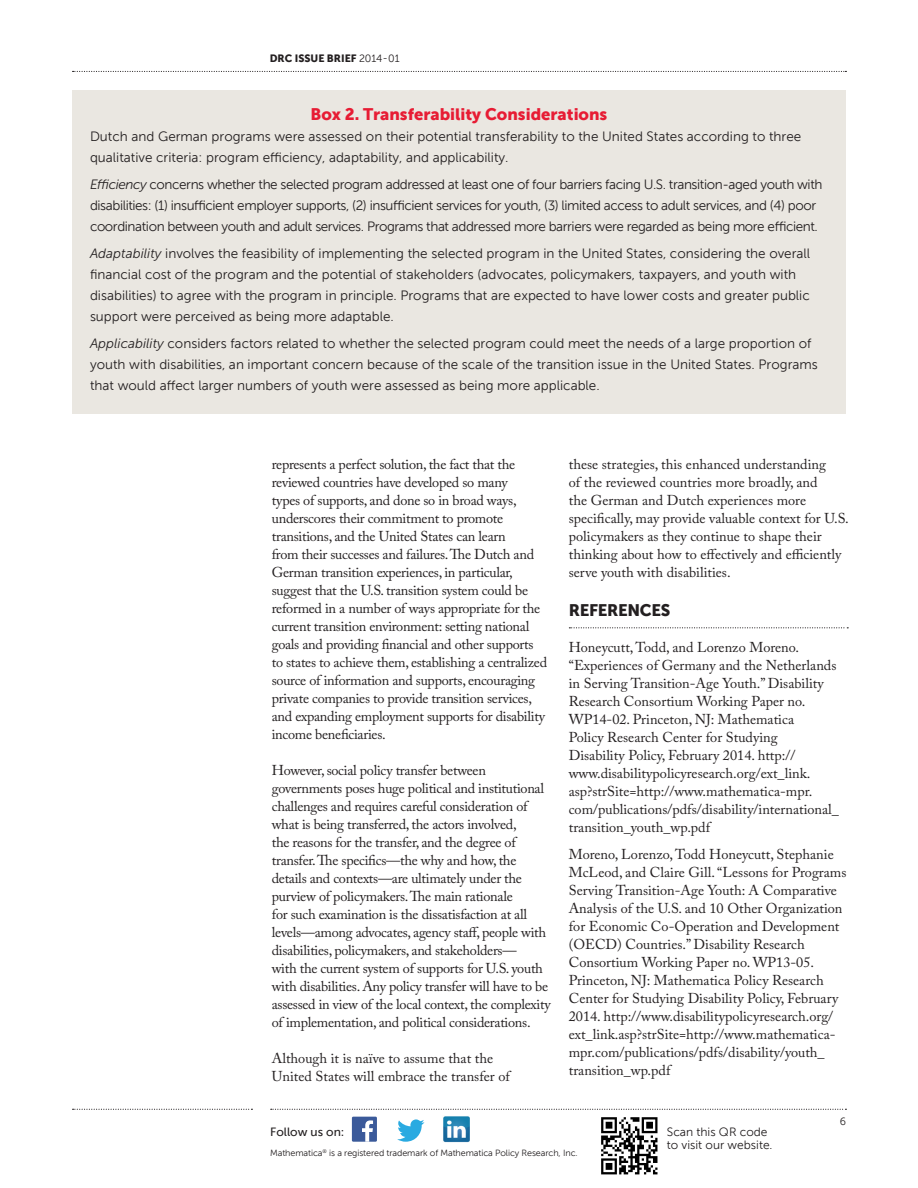
<style>
.page{position:relative;width:918px;height:1188px;background:#fff}
.page>*{position:absolute;margin:0;border:0;box-sizing:border-box;transform-origin:0 0}
.CHART_HEADLINE___mus{font:16.5px "Museo Sans 900";color:#e71c34}
.SUBHEAD___museo_sans{font:16.5px "Museo Sans 900";letter-spacing:-.02em;color:#231f20}
.TEXT___adobe_caslon{font:14.25px/18px "Adobe Caslon Pro";letter-spacing:-.015em;color:#231f20}
.TABLE_TEXT___museo_s{font:13.5px/21px "Museo Sans 300";color:#231f20}
.TABLE_TEXT___museo_s-2{font:13.5px/21px "Museo Sans 300";letter-spacing:-.03em;color:#231f20}
.Adobe_Caslon_Pro{font:12px/13.5px "Museo Sans 300";color:#231f20}
.t1{font:12px "Museo Sans 500";color:#231f20}
.PUBLICATION_CATEGORY{font:10.5px "Museo Sans 900";color:#231f20}
.PAGE_NUMBER___museo{font:10.5px "Museo Sans 300";color:#231f20}
.t2{font:9px "Museo Sans 300";letter-spacing:-.01em;color:#231f20}
.s1{font-family:"Museo Sans 300"}
.s2{font-style:italic}
</style>
<div class="page">
<svg style="left:271px;top:1109px;width:575px;height:1px"></svg>
<svg style="left:73px;top:1109px;width:179px;height:1px"></svg>
<svg style="left:73px;top:71px;width:773px;height:1px"></svg>
<div style="left:352px;top:1117px;width:25px;height:25px;background:#3b5a9a"></div>
<svg style="left:362px;top:1120px;width:11px;height:22px"></svg>
<svg style="left:397px;top:1119px;width:27px;height:23px"></svg>
<img style="left:443px;top:1116px;width:26px;height:27px">
<img style="left:601px;top:1117px;width:57px;height:58px">
<svg style="left:569px;top:627px;width:279px;height:1px"></svg>
<div style="left:72px;top:90px;width:774px;height:324px;background:#eae7e1"></div>
<p class="PUBLICATION_CATEGORY" style="left:270px;top:53px;width:131px">DRC ISSUE BRIEF <span class="s1">2014-01</span></p>
<p class="CHART_HEADLINE___mus" style="left:311px;top:105px;width:298px">Box 2. Transferability Considerations</p>
<p class="TABLE_TEXT___museo_s" style="left:90px;top:126px;width:713px">Dutch and German programs were assessed on their potential transferability to the United States according to three qualitative criteria: program efficiency, adaptability, and applicability.</p>
<p class="TABLE_TEXT___museo_s-2" style="left:90px;top:174px;width:734px"><span class="s2">Efficiency</span> concerns whether the selected program addressed at least one of four barriers facing U.S. transition-aged youth with disabilities: (1) insufficient employer supports, (2) insufficient services for youth, (3) limited access to adult services, and (4) poor coordination between youth and adult services. Programs that addressed more barriers were regarded as being more efficient.</p>
<p class="TABLE_TEXT___museo_s" style="left:90px;top:243px;width:722px"><span class="s2">Adaptability</span> involves the feasibility of implementing the selected program in the United States, considering the overall financial cost of the program and the potential of stakeholders (advocates, policymakers, taxpayers, and youth with disabilities) to agree with the program in principle. Programs that are expected to have lower costs and greater public support were perceived as being more adaptable.</p>
<p class="TABLE_TEXT___museo_s" style="left:90px;top:333px;width:729px"><span class="s2">Applicability</span> considers factors related to whether the selected program could meet the needs of a large proportion of youth with disabilities, an important concern because of the scale of the transition issue in the United States. Programs that would affect larger numbers of youth were assessed as being more applicable.</p>
<p class="TEXT___adobe_caslon" style="left:272px;top:456px;width:277px">represents a perfect solution, the fact that the reviewed countries have developed so many<br>types of supports, and done so in broad ways, underscores their commitment to promote transitions, and the United States can learn<br>from their successes and failures. The Dutch and German transition experiences, in particular, suggest that the U.S. transition system could be reformed in a number of ways appropriate for the current transition environment: setting national goals and providing financial and other supports to states to achieve them, establishing a centralized source of information and supports, encouraging private companies to provide transition services, and expanding employment supports for disability income beneficiaries.</p>
<p class="TEXT___adobe_caslon" style="left:272px;top:762px;width:280px">However, social policy transfer between governments poses huge political and institutional challenges and requires careful consideration of what is being transferred, the actors involved,<br>the reasons for the transfer, and the degree of transfer. The specifics—the why and how, the details and contexts—are ultimately under the purview of policymakers. The main rationale<br>for such examination is the dissatisfaction at all levels—among advocates, agency staff, people with disabilities, policymakers, and stakeholders—<br>with the current system of supports for U.S. youth with disabilities. Any policy transfer will have to be assessed in view of the local context, the complexity of implementation, and political considerations.</p>
<p class="TEXT___adobe_caslon" style="left:272px;top:1050px;width:240px">Although it is naïve to assume that the<br>United States will embrace the transfer of</p>
<p class="TEXT___adobe_caslon" style="left:569px;top:456px;width:281px">these strategies, this enhanced understanding<br>of the reviewed countries more broadly, and<br>the German and Dutch experiences more specifically, may provide valuable context for U.S. policymakers as they continue to shape their thinking about how to effectively and efficiently serve youth with disabilities.</p>
<p class="SUBHEAD___museo_sans" style="left:569px;top:601px;width:103px">REFERENCES</p>
<p class="TEXT___adobe_caslon" style="left:569px;top:639px;width:272px">Honeycutt, Todd, and Lorenzo Moreno. “Experiences of Germany and the Netherlands in Serving Transition-Age Youth.” Disability Research Consortium Working Paper no.<br>WP14-02. Princeton, NJ: Mathematica<br>Policy Research Center for Studying<br>Disability Policy, February 2014. http:// www.disabilitypolicyresearch.org/ext_link. asp?strSite=http://www.mathematica-mpr. com/publications/pdfs/disability/international_ transition_youth_wp.pdf</p>
<p class="TEXT___adobe_caslon" style="left:569px;top:846px;width:279px">Moreno, Lorenzo, Todd Honeycutt, Stephanie McLeod, and Claire Gill. “Lessons for Programs Serving Transition-Age Youth: A Comparative Analysis of the U.S. and 10 Other Organization for Economic Co-Operation and Development (OECD) Countries.” Disability Research Consortium Working Paper no. WP13-05.<br>Princeton, NJ: Mathematica Policy Research Center for Studying Disability Policy, February 2014. http://www.disabilitypolicyresearch.org/ ext_link.asp?strSite=http://www.mathematica&shy;mpr.com/publications/pdfs/disability/youth_ transition_wp.pdf</p>
<p class="t1" style="left:270px;top:1125px;width:76px">Follow us on:</p>
<p class="t2" style="left:270px;top:1148px;width:309px">Mathematica<sup>®</sup> is a registered trademark of Mathematica Policy Research, Inc.</p>
<p class="Adobe_Caslon_Pro" style="left:667px;top:1125px;width:107px">Scan this QR code to visit our website.</p>
<p class="PAGE_NUMBER___museo" style="left:840px;top:1116px;width:8px">6</p>
</div>
